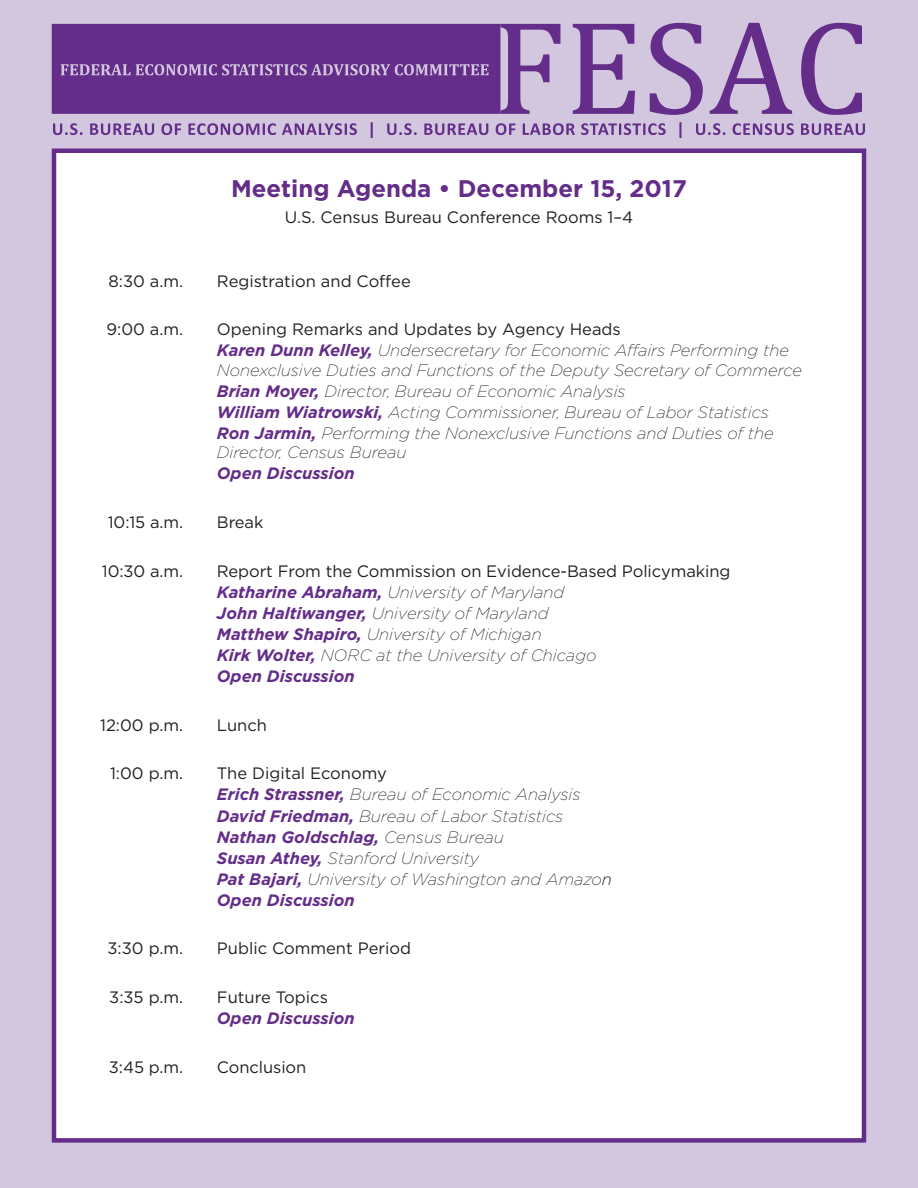
<style>
.page{position:relative;width:918px;height:1188px;background:#d3c7df}
.page>*{position:absolute;margin:0;border:0;box-sizing:border-box;transform-origin:0 0}
.t1{font:700 24px "Gotham";color:#642d89}
.t2{font:italic 200 16.5px/21px "Gotham";color:#231f20}
.t3{font:16.5px "Gotham";color:#231f20}
.t4{font:italic 700 16.5px/21px "Gotham";color:#642d89}
.s1{font-weight:400;font-style:normal}
.s2{font-weight:700;color:#642d89}
.s3{font-weight:300}
.s4{font-weight:400;font-style:normal;color:#231f20}
</style>
<div class="page">
<div style="left:52px;top:148px;width:814px;height:995px;background:#fff;border:4px solid #642d89"></div>
<svg style="left:52px;top:23px;width:810px;height:92px"></svg>
<svg style="left:53px;top:122px;width:812px;height:16px"></svg>
<h1 class="t1" style="left:231px;top:173px;width:457px">Meeting Agenda • December 15, 2017</h1>
<h1 class="t3" style="left:285px;top:206px;width:350px">U.S. Census Bureau Conference Rooms 1–4</h1>
<p class="t3" style="left:108px;top:270px;width:76px">8:30 a.m.</p>
<p class="t3" style="left:217px;top:270px;width:195px">Registration and Coffee</p>
<p class="t3" style="left:106px;top:319px;width:78px">9:00 a.m.</p>
<p class="t2" style="left:217px;top:319px;width:574px"><span class="s1">Opening Remarks and Updates by Agency Heads<br></span><span class="s2">Karen Dunn Kelley,</span> Undersecretary for Economic Affairs Performing the</p>
<p class="t2" style="left:217px;top:359px;width:587px">Nonexclusive Duties and Functions of the Deputy Secretary of Commerce <span class="s2">Brian Moyer,</span> Director, Bureau of Economic Analysis<br><span class="s2">William Wiatrowski,</span> Acting Commissioner, Bureau of Labor Statistics <span class="s2">Ron Jarmin,</span> Performing the Nonexclusive Functions and Duties of the</p>
<p class="t2" style="left:217px;top:442px;width:191px">Director, Census Bureau<br><span class="s2">Open Discussion</span></p>
<p class="t3" style="left:108px;top:512px;width:77px">10:15 a.m.</p>
<p class="t3" style="left:217px;top:512px;width:48px">Break</p>
<p class="t3" style="left:102px;top:561px;width:83px">10:30 a.m.</p>
<p class="t2" style="left:217px;top:560px;width:515px"><span class="s1">Report From the Commission on Evidence-Based Policymaking </span><span class="s2">Katharine Abraham,</span> University of Maryland<br><span class="s2">John Haltiwanger,</span> University of Maryland<br><span class="s2">Matthew Shapiro,</span> University of Michigan<br><span class="s2">Kirk Wolter,</span> NORC at the University of Chicago<br><span class="s2">Open Discussion</span></p>
<p class="t3" style="left:100px;top:714px;width:85px">12:00 p.m.</p>
<p class="t3" style="left:217px;top:714px;width:52px">Lunch</p>
<p class="t3" style="left:110px;top:763px;width:75px">1:00 p.m.</p>
<p class="t2" style="left:217px;top:763px;width:397px"><span class="s1">The Digital Economy<br></span><span class="s2">Erich Strassner,</span> Bureau of Economic Analysis <span class="s2">David Friedman,</span> Bureau of Labor Statistics <span class="s2">Nathan Goldschlag,</span> Census Bureau<br><span class="s2">Susan Athey,</span> Stanford University<br><span class="s2">Pat Bajari,</span> University of Washington and Amazo<span class="s3">n </span><span class="s2">Open Discussion</span></p>
<p class="t3" style="left:108px;top:938px;width:77px">3:30 p.m.</p>
<p class="t3" style="left:217px;top:938px;width:196px">Public Comment Period</p>
<p class="t3" style="left:109px;top:987px;width:75px">3:35 p.m.</p>
<p class="t4" style="left:217px;top:987px;width:139px"><span class="s4">Future Topics<br></span>Open Discussion</p>
<p class="t3" style="left:109px;top:1056px;width:76px">3:45 p.m.</p>
<p class="t3" style="left:217px;top:1056px;width:91px">Conclusion</p>
</div>
